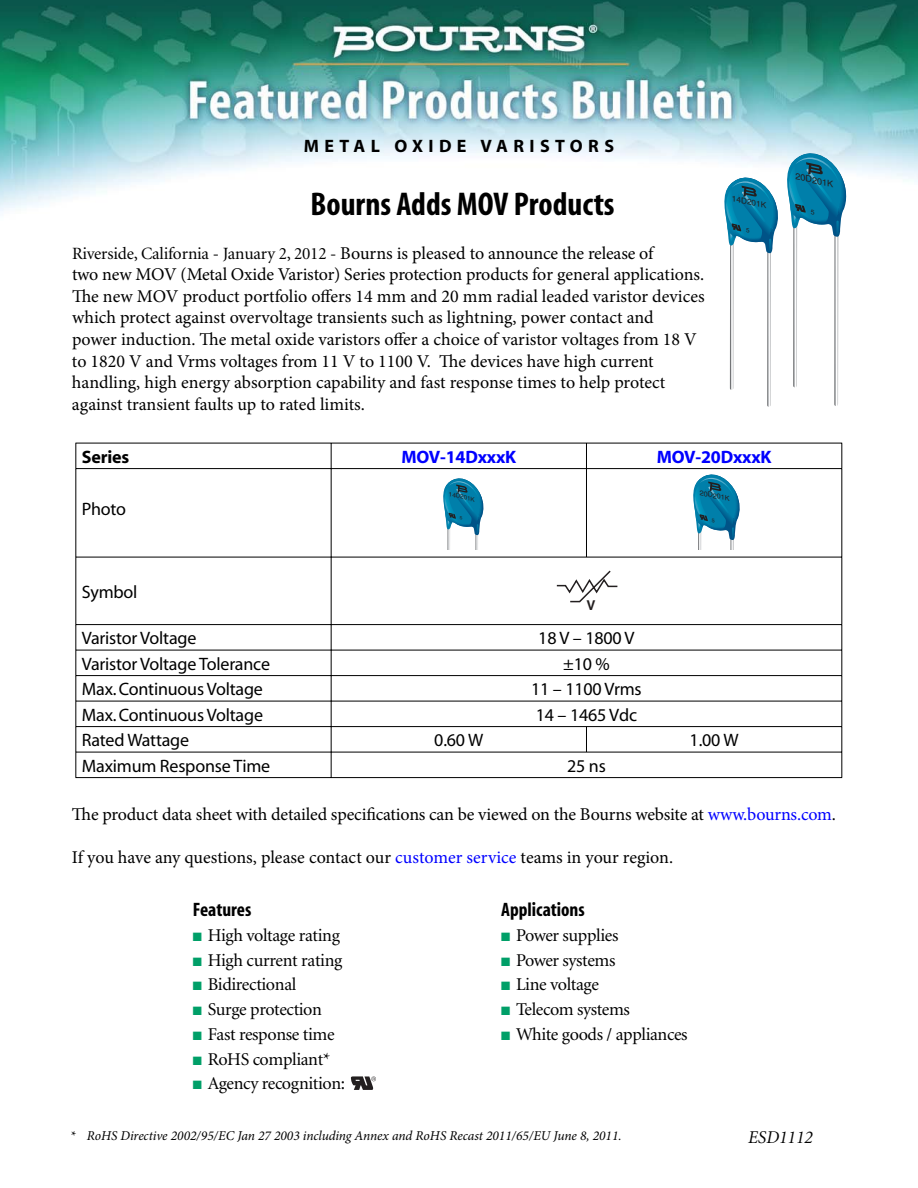
<style>
.page{position:relative;width:918px;height:1188px;background:#fff}
.page>*{position:absolute;margin:0;border:0;box-sizing:border-box;transform-origin:0 0}
.t1{font:700 condensed 33px "Myriad Pro";color:#000}
.t2{font:700 condensed 19.5px "Myriad";color:#000}
.t3{font:18px/21.6px "Minion Pro";letter-spacing:-.005em;color:#000}
.t4{font:18px "Minion";letter-spacing:-.02em;color:#000}
.t5{font:18px "Myriad";letter-spacing:-.01em;color:#000}
.t6{font:700 18px "Myriad";letter-spacing:-.01em;color:#00f}
.t7{font:700 18px "Myriad Pro";letter-spacing:.3em;color:#000}
.t8{font:italic 18px "Minion";color:#000}
.t9{font:700 18px "Myriad";letter-spacing:-.01em;color:#000}
.t10{font:italic 13.5px "Minion Pro";color:#000}
.t11{font:700 13.5px "Helvetica";color:#231f20}
.t12{font:italic 8.7px "Helvetica";color:#231f20;scale:1.07 1}
.t13{font:italic 7.95px "Helvetica";color:#231f20;scale:1.07 1}
.t14{font:italic 6.9px "Helvetica";color:#231f20;scale:1.07 1}
.t15{font:italic 6px "Helvetica";color:#231f20;scale:1.07 1}
.s1{font-family:"Minion";font-size:17.25px}
.s2{color:#00f}
.s3{color:#009f68}
</style>
<div class="page">
<img style="left:0;top:0;width:918px;height:211px">
<svg style="left:351px;top:1076px;width:25px;height:14px"></svg>
<hr style="left:75px;top:443px;width:256px;height:1px;background:#000">
<svg style="left:75px;top:443px;width:1px;height:25px"></svg>
<hr style="left:331px;top:443px;width:255px;height:1px;background:#000">
<svg style="left:331px;top:443px;width:1px;height:25px"></svg>
<hr style="left:586px;top:443px;width:256px;height:1px;background:#000">
<svg style="left:586px;top:444px;width:1px;height:24px"></svg>
<svg style="left:841px;top:443px;width:1px;height:25px"></svg>
<hr style="left:75px;top:468px;width:256px;height:1px;background:#000">
<hr style="left:75px;top:469px;width:1px;height:88px;background:#000">
<hr style="left:331px;top:468px;width:255px;height:1px;background:#000">
<hr style="left:331px;top:469px;width:1px;height:88px;background:#000">
<hr style="left:586px;top:468px;width:256px;height:1px;background:#000">
<hr style="left:586px;top:469px;width:1px;height:88px;background:#000">
<hr style="left:841px;top:469px;width:1px;height:88px;background:#000">
<hr style="left:75px;top:557px;width:256px;height:1px;background:#000">
<hr style="left:75px;top:557px;width:1px;height:67px;background:#000">
<hr style="left:331px;top:557px;width:255px;height:1px;background:#000">
<hr style="left:331px;top:557px;width:1px;height:67px;background:#000">
<hr style="left:586px;top:557px;width:256px;height:1px;background:#000">
<hr style="left:841px;top:557px;width:1px;height:67px;background:#000">
<hr style="left:75px;top:624px;width:256px;height:1px;background:#000">
<hr style="left:331px;top:624px;width:255px;height:1px;background:#000">
<hr style="left:586px;top:624px;width:256px;height:1px;background:#000">
<hr style="left:75px;top:650px;width:256px;height:1px;background:#000">
<hr style="left:331px;top:650px;width:255px;height:1px;background:#000">
<hr style="left:586px;top:650px;width:256px;height:1px;background:#000">
<hr style="left:75px;top:675px;width:256px;height:1px;background:#000">
<hr style="left:331px;top:675px;width:255px;height:1px;background:#000">
<hr style="left:586px;top:675px;width:256px;height:1px;background:#000">
<hr style="left:75px;top:701px;width:256px;height:1px;background:#000">
<hr style="left:331px;top:701px;width:255px;height:1px;background:#000">
<hr style="left:586px;top:701px;width:256px;height:1px;background:#000">
<hr style="left:75px;top:726px;width:256px;height:1px;background:#000">
<hr style="left:331px;top:726px;width:255px;height:1px;background:#000">
<hr style="left:586px;top:726px;width:256px;height:1px;background:#000">
<svg style="left:586px;top:727px;width:1px;height:25px"></svg>
<hr style="left:75px;top:752px;width:256px;height:1px;background:#000">
<svg style="left:75px;top:625px;width:1px;height:152px"></svg>
<hr style="left:331px;top:752px;width:255px;height:1px;background:#000">
<svg style="left:331px;top:625px;width:1px;height:152px"></svg>
<hr style="left:586px;top:752px;width:256px;height:1px;background:#000">
<svg style="left:841px;top:625px;width:1px;height:152px"></svg>
<hr style="left:75px;top:777px;width:767px;height:1px;background:#000">
<svg style="left:557px;top:571px;width:60px;height:32px"></svg>
<svg style="left:724px;top:178px;width:54px;height:229px"></svg>
<svg style="left:787px;top:153px;width:59px;height:253px"></svg>
<svg style="left:443px;top:478px;width:40px;height:72px"></svg>
<svg style="left:693px;top:475px;width:47px;height:75px"></svg>
<p class="t7" style="left:304px;top:135px;width:312px">METAL OXIDE VARISTORS</p>
<h1 class="t1" style="left:311px;top:185px;width:306px">Bourns Adds MOV Products</h1>
<p class="t3" style="left:72px;top:243px;width:634px"><span class="s1">Riverside, California - January 2, 2012 -</span> Bourns is pleased to announce the release of<br>two new MOV (Metal Oxide Varistor) Series protection products for general applications.<br>The new MOV product portfolio offers 14 mm and 20 mm radial leaded varistor devices which protect against overvoltage transients such as lightning, power contact and<br>power induction. The metal oxide varistors offer a choice of varistor voltages from 18 V to 1820 V and Vrms voltages from 11 V to 1100 V. The devices have high current handling, high energy absorption capability and fast response times to help protect against transient faults up to rated limits.</p>
<p class="t13" style="left:733px;top:195px;width:34px;rotate:12deg">14D201K</p>
<p class="t9" style="left:82px;top:450px;width:49px">Series</p>
<p class="t6" style="left:401px;top:450px;width:116px">MOV-14DxxxK</p>
<p class="t6" style="left:657px;top:450px;width:116px">MOV-20DxxxK</p>
<p class="t5" style="left:82px;top:502px;width:46px">Photo</p>
<p class="t15" style="left:450px;top:492px;width:26px;rotate:12deg">14D201K</p>
<p class="t14" style="left:701px;top:490px;width:30px;rotate:12deg">20D201K</p>
<p class="t12" style="left:797px;top:173px;width:38px;rotate:12deg">20D201K</p>
<p class="t5" style="left:82px;top:585px;width:57px">Symbol</p>
<p class="t5" style="left:82px;top:631px;width:116px">Varistor Voltage</p>
<p class="t5" style="left:538px;top:631px;width:98px">18 V – 1800 V</p>
<p class="t5" style="left:82px;top:657px;width:190px">Varistor Voltage Tolerance</p>
<p class="t5" style="left:563px;top:657px;width:48px">±10 %</p>
<p class="t5" style="left:82px;top:682px;width:183px">Max. Continuous Voltage</p>
<p class="t5" style="left:531px;top:682px;width:112px">11 – 1100 Vrms</p>
<p class="t5" style="left:82px;top:708px;width:183px">Max. Continuous Voltage</p>
<p class="t5" style="left:536px;top:708px;width:103px">14 – 1465 Vdc</p>
<p class="t5" style="left:82px;top:733px;width:109px">Rated Wattage</p>
<p class="t5" style="left:434px;top:733px;width:50px">0.60 W</p>
<p class="t5" style="left:690px;top:733px;width:50px">1.00 W</p>
<p class="t5" style="left:82px;top:759px;width:190px">Maximum Response Time</p>
<p class="t5" style="left:567px;top:759px;width:40px">25 ns</p>
<p class="t11" style="left:586px;top:601px;width:11px">V</p>
<p class="t3" style="left:72px;top:805px;width:765px">The product data sheet with detailed specifications can be viewed on the Bourns website at <span class="s2">www.bourns.com</span>.</p>
<p class="t3" style="left:72px;top:848px;width:603px">If you have any questions, please contact our <span class="s2">customer service</span> teams in your region.</p>
<p class="t2" style="left:193px;top:903px;width:60px">Features</p>
<p class="t4" style="left:193px;top:928px;width:149px"><span class="s3">■</span> High voltage rating</p>
<p class="t4" style="left:193px;top:953px;width:151px"><span class="s3">■</span> High current rating</p>
<p class="t4" style="left:193px;top:978px;width:105px"><span class="s3">■</span> Bidirectional</p>
<p class="t4" style="left:193px;top:1002px;width:131px"><span class="s3">■</span> Surge protection</p>
<p class="t4" style="left:193px;top:1027px;width:143px"><span class="s3">■</span> Fast response time</p>
<p class="t4" style="left:193px;top:1052px;width:139px"><span class="s3">■</span> RoHS compliant*</p>
<p class="t4" style="left:193px;top:1077px;width:154px"><span class="s3">■</span> Agency recognition:</p>
<p class="t2" style="left:501px;top:903px;width:85px">Applications</p>
<p class="t4" style="left:501px;top:928px;width:119px"><span class="s3">■</span> Power supplies</p>
<p class="t4" style="left:501px;top:953px;width:116px"><span class="s3">■</span> Power systems</p>
<p class="t4" style="left:501px;top:978px;width:99px"><span class="s3">■</span> Line voltage</p>
<p class="t4" style="left:501px;top:1002px;width:130px"><span class="s3">■</span> Telecom systems</p>
<p class="t4" style="left:501px;top:1027px;width:188px"><span class="s3">■</span> White goods / appliances</p>
<p class="t10" style="left:70px;top:1130px;width:553px">* RoHS Directive 2002/95/EC Jan 27 2003 including Annex and RoHS Recast 2011/65/EU June 8, 2011.</p>
<p class="t8" style="left:748px;top:1130px;width:66px">ESD1112</p>
</div>
